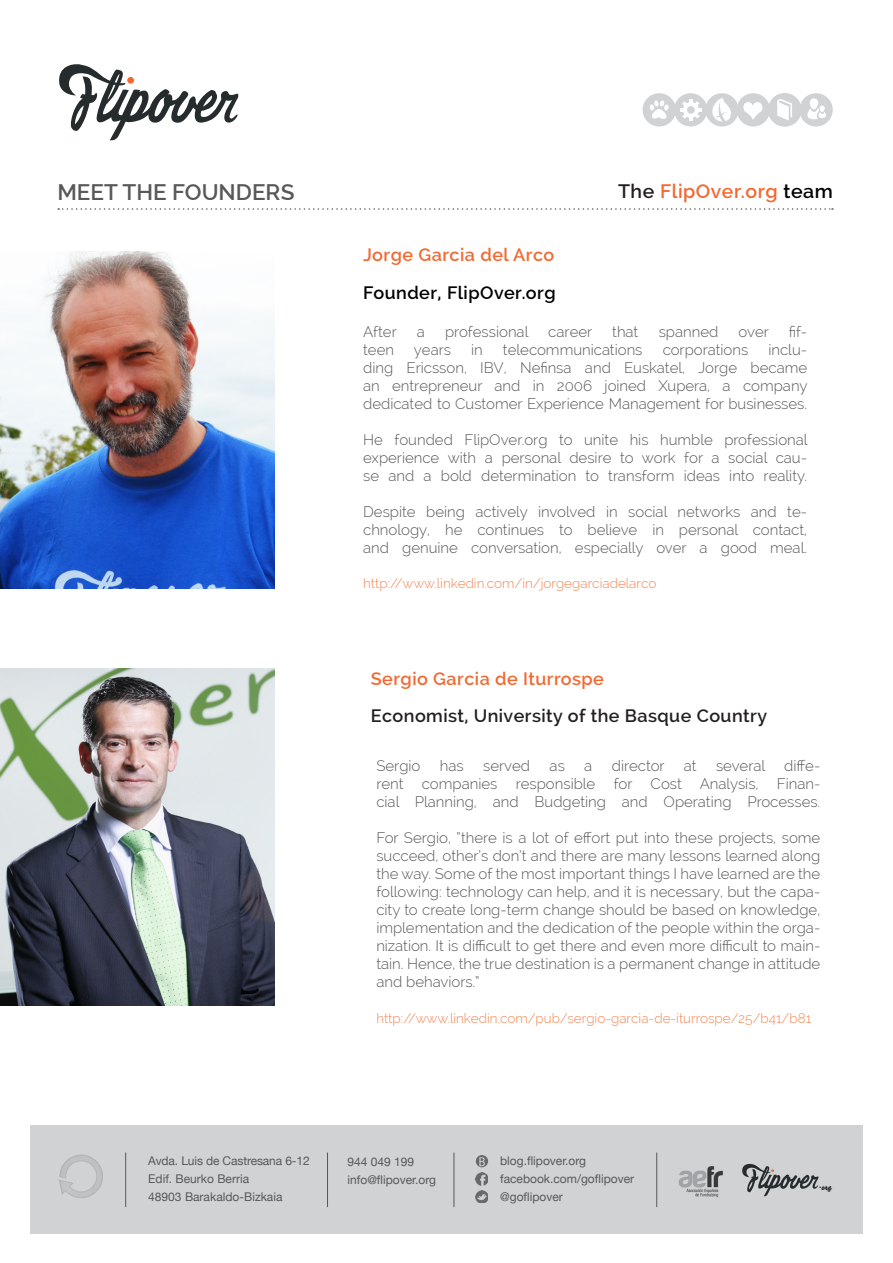
<style>
.page{position:relative;width:893px;height:1263px;background:#fff}
.page>*{position:absolute;margin:0;border:0;box-sizing:border-box;transform-origin:0 0}
.t1{font:600 22.5px "Raleway";color:#57585a}
.t2{font:600 19.5px "Raleway";letter-spacing:.025em;color:#f26830}
.t3{font:600 18px "Raleway";letter-spacing:.025em;color:#f26830}
.t4{font:600 18px "Raleway";letter-spacing:.025em;color:#231f20}
.t5{font:600 18px "Raleway";letter-spacing:.025em;color:#000}
.t6{font:300 15px/18px "Raleway";color:#57585a;text-align:justify}
.t7{font:300 13.5px "Raleway";color:#f58653}
.t8{font:12px/18px "Helvetica Neue";color:#57585a}
.t9{font:7.95px "Bello Pro";color:#231f20}
.s1{color:#231f20}
.s2{color:#000}
</style>
<div class="page">
<div style="left:643px;top:93px;width:33px;height:33px;background:#d1d2d4;border-radius:50%"></div>
<svg style="left:650px;top:100px;width:19px;height:19px"></svg>
<div style="left:674px;top:93px;width:33px;height:33px;background:#d1d2d4;border-radius:50%"></div>
<hr style="left:689px;top:99px;width:4px;height:22px;background:#fff">
<hr style="left:680px;top:108px;width:21px;height:4px;background:#fff">
<svg style="left:682px;top:101px;width:18px;height:18px"></svg>
<div style="left:687px;top:106px;width:8px;height:8px;background:#d1d2d4;border-radius:50%"></div>
<div style="left:705px;top:93px;width:34px;height:34px;background:#d1d2d4;border-radius:50%"></div>
<svg style="left:712px;top:98px;width:19px;height:24px"></svg>
<div style="left:737px;top:93px;width:33px;height:33px;background:#d1d2d4;border-radius:50%"></div>
<svg style="left:743px;top:102px;width:20px;height:18px"></svg>
<div style="left:768px;top:93px;width:33px;height:33px;background:#dcdddf;border-radius:50%"></div>
<div style="left:768px;top:93px;width:33px;height:34px;background:#d1d2d4;border-radius:50%"></div>
<svg style="left:777px;top:99px;width:15px;height:21px"></svg>
<div style="left:799px;top:93px;width:34px;height:33px;background:#d1d2d4;border-radius:50%"></div>
<svg style="left:807px;top:98px;width:19px;height:21px"></svg>
<svg style="left:59px;top:64px;width:180px;height:77px"></svg>
<div style="left:30px;top:1125px;width:832px;height:109px;background:#d1d2d4"></div>
<div style="left:56px;top:1154px;width:47px;height:46px;background:#919396;opacity:.88"></div>
<svg style="left:742px;top:1163px;width:79px;height:34px"></svg>
<img style="left:679px;top:1166px;width:44px;height:32px">
<svg style="left:476px;top:1155px;width:12px;height:12px"></svg>
<svg style="left:479px;top:1157px;width:6px;height:9px"></svg>
<svg style="left:476px;top:1173px;width:12px;height:29px"></svg>
<hr style="left:125px;top:1153px;width:1px;height:54px;background:#57585a">
<hr style="left:327px;top:1153px;width:1px;height:54px;background:#57585a">
<hr style="left:454px;top:1153px;width:1px;height:54px;background:#57585a">
<hr style="left:656px;top:1153px;width:1px;height:54px;background:#57585a">
<svg style="left:58px;top:208px;width:775px;height:2px"></svg>
<img style="left:1px;top:668px;width:273px;height:337px">
<img style="left:1px;top:252px;width:273px;height:337px">
<p class="t1" style="left:57px;top:179px;width:239px">MEET THE FOUNDERS</p>
<p class="t2" style="left:618px;top:180px;width:216px"><span class="s1">The</span> FlipOver.org <span class="s2">team</span></p>
<p class="t3" style="left:363px;top:244px;width:193px">Jorge Garcia del Arco</p>
<p class="t5" style="left:363px;top:282px;width:194px">Founder, FlipOver.org</p>
<p class="t6" style="left:363px;top:323px;width:35px">After</p>
<p class="t6" style="left:417px;top:323px;width:10px">a</p>
<p class="t6" style="left:445px;top:323px;width:85px">professional</p>
<p class="t6" style="left:548px;top:323px;width:46px">career</p>
<p class="t6" style="left:612px;top:323px;width:28px">that</p>
<p class="t6" style="left:659px;top:323px;width:61px">spanned</p>
<p class="t6" style="left:739px;top:323px;width:32px">over</p>
<p class="t6" style="left:789px;top:323px;width:20px">fif-</p>
<p class="t6" style="left:363px;top:341px;width:32px">teen</p>
<p class="t6" style="left:414px;top:341px;width:39px">years</p>
<p class="t6" style="left:471px;top:341px;width:13px">in</p>
<p class="t6" style="left:503px;top:341px;width:141px">telecommunications</p>
<p class="t6" style="left:663px;top:341px;width:87px">corporations</p>
<p class="t6" style="left:363px;top:341px;width:446px;text-indent:405px">inclu&shy;ding Ericsson, IBV, Nefinsa and Euskatel, Jorge became an entrepreneur and in 2006 joined Xupera, a company dedicated to Customer Experience Management for businesses.</p>
<p class="t6" style="left:363px;top:431px;width:446px">He founded FlipOver.org to unite his humble professional experience with a personal desire to work for a social cau&shy;se and a bold determination to transform ideas into reality.</p>
<p class="t6" style="left:363px;top:503px;width:445px">Despite being actively involved in social networks and te&shy;chnology, he continues to believe in personal contact, and genuine conversation, especially over a good meal.</p>
<p class="t7" style="left:363px;top:575px;width:295px">http://www.linkedin.com/in/jorgegarciadelarco</p>
<p class="t3" style="left:371px;top:668px;width:235px">Sergio Garcia de Iturrospe</p>
<p class="t4" style="left:371px;top:705px;width:398px">Economist, University of the Basque Country</p>
<p class="t6" style="left:376px;top:757px;width:445px;text-indent:408px">diffe&shy;rent companies responsible for Cost Analysis, Finan&shy;cial Planning, and Budgeting and Operating Processes.</p>
<p class="t6" style="left:376px;top:829px;width:445px">For Sergio, “there is a lot of effort put into these projects, some succeed, other’s don’t and there are many lessons learned along the way. Some of the most important things I have learned are the following: technology can help, and it is necessary, but the capa&shy;city to create long-term change should be based on knowledge, implementation and the dedication of the people within the orga&shy;nization. It is difficult to get there and even more difficult to main&shy;tain. Hence, the true destination is a permanent change in attitude and behaviors.”</p>
<p class="t7" style="left:376px;top:1010px;width:436px">http://www.linkedin.com/pub/sergio-garcia-de-iturrospe/25/b41/b81</p>
<p class="t6" style="left:376px;top:757px;width:46px">Sergio</p>
<p class="t6" style="left:440px;top:757px;width:25px">has</p>
<p class="t6" style="left:483px;top:757px;width:48px">served</p>
<p class="t6" style="left:550px;top:757px;width:17px">as</p>
<p class="t6" style="left:584px;top:757px;width:10px">a</p>
<p class="t6" style="left:612px;top:757px;width:54px">director</p>
<p class="t6" style="left:684px;top:757px;width:14px">at</p>
<p class="t6" style="left:716px;top:757px;width:51px">several</p>
<p class="t8" style="left:148px;top:1152px;width:163px">Avda. Luis de Castresana 6-12<br>Edif. Beurko Berria<br>48903 Barakaldo-Bizkaia</p>
<p class="t8" style="left:348px;top:1153px;width:90px">944 049 199 info@flipover.org</p>
<p class="t8" style="left:500px;top:1152px;width:136px">blog.flipover.org facebook.com/goflipover @goflipover</p>
<p class="t9" style="left:821px;top:1181px;width:11px">org</p>
</div>
